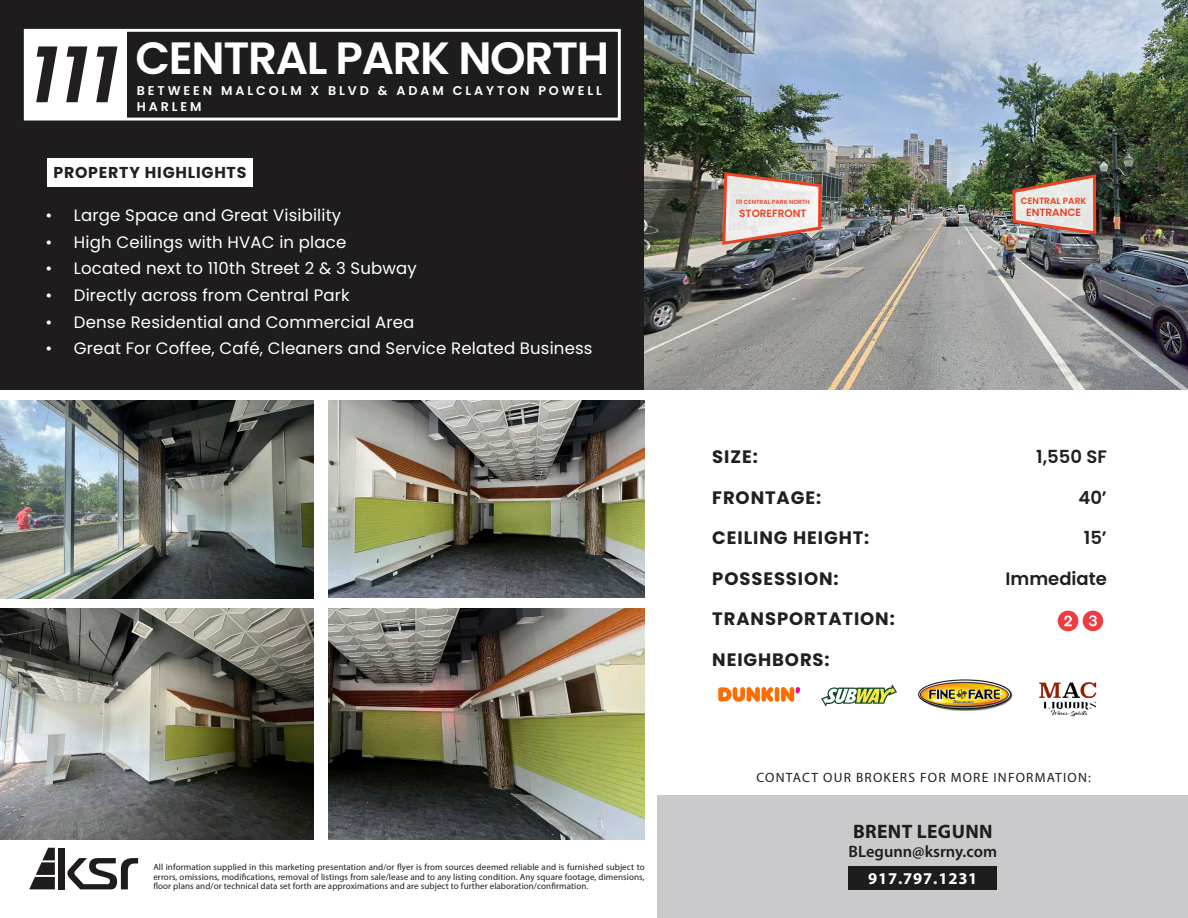
<style>
.page{position:relative;width:1188px;height:918px;background:#fff}
.page>*{position:absolute;margin:0;border:0;box-sizing:border-box;transform-origin:0 0}
.t1{font:italic 600 78.6px "Poppins";color:#231f20}
.t2{font:600 45.15px "Poppins";letter-spacing:-.03em;color:#fff}
.t3{font:700 19.5px "Myriad Pro";letter-spacing:.02em;color:#1f1c1e}
.t4{font:700 18px "Poppins";letter-spacing:.05em;color:#231f20}
.t5{font:600 18px "Poppins";color:#231f20}
.t6{font:16.5px "Poppins";letter-spacing:.01em;color:#fff}
.t7{font:600 16.5px "Myriad Pro";color:#1f1c1e}
.t8{font:700 16.5px "Myriad Pro";letter-spacing:.05em;color:#fff}
.t9{font:700 15.75px "Poppins";letter-spacing:.05em;color:#231f20}
.t10{font:13.5px "Myriad Pro";letter-spacing:.09em;color:#1f1c1e}
.t11{font:600 12.6px "Poppins";letter-spacing:.23em;color:#fff}
.t12{font:600 10.5px "Poppins";color:#eb4223}
.t13{font:9px/9.8px "Myriad Pro";letter-spacing:.01em;color:#1f1c1e;text-align:justify}
.t14{font:600 9px "Poppins";color:#eb4223}
.t15{font:600 6px "Poppins";color:#eb4223}
</style>
<div class="page">
<div style="left:0;top:0;width:645px;height:390px;background:#1f1c1e"></div>
<div style="left:658px;top:795px;width:530px;height:123px;background:#cacacc"></div>
<svg style="left:67px;top:858px;width:71px;height:31px"></svg>
<div style="left:58px;top:848px;width:7px;height:41px;background:#1f1c1e"></div>
<svg style="left:29px;top:848px;width:26px;height:41px"></svg>
<svg style="left:1058px;top:611px;width:45px;height:20px"></svg>
<svg style="left:821px;top:684px;width:76px;height:23px"></svg>
<svg style="left:718px;top:687px;width:82px;height:15px"></svg>
<img style="left:919px;top:680px;width:94px;height:31px">
<img style="left:1039px;top:682px;width:58px;height:35px">
<div style="left:849px;top:866px;width:148px;height:24px;background:#1f1c1e"></div>
<div style="left:24px;top:29px;width:597px;height:92px;border:3px solid #fff"></div>
<div style="left:24px;top:29px;width:102px;height:91px;background:#fff"></div>
<div style="left:47px;top:158px;width:206px;height:29px;background:#fff"></div>
<img style="left:0;top:400px;width:314px;height:199px">
<img style="left:328px;top:401px;width:317px;height:197px">
<img style="left:0;top:609px;width:314px;height:230px">
<img style="left:328px;top:609px;width:317px;height:230px">
<img style="left:645px;top:0;width:543px;height:390px">
<img style="left:721px;top:170px;width:102px;height:77px">
<img style="left:1011px;top:173px;width:87px;height:63px">
<p class="t1" style="left:30px;top:29px;width:90px">111</p>
<p class="t2" style="left:135px;top:32px;width:475px">CENTRAL PARK NORTH</p>
<p class="t11" style="left:137px;top:84px;width:467px">BETWEEN MALCOLM X BLVD &amp; ADAM CLAYTON POWELL</p>
<p class="t11" style="left:137px;top:99px;width:66px">HARLEM</p>
<p class="t9" style="left:53px;top:163px;width:195px">PROPERTY HIGHLIGHTS</p>
<p class="t6" style="left:46px;top:206px;width:297px">• Large Space and Great Visibility</p>
<p class="t6" style="left:46px;top:232px;width:302px">• High Ceilings with HVAC in place</p>
<p class="t6" style="left:46px;top:259px;width:373px">• Located next to 110th Street 2 &amp; 3 Subway</p>
<p class="t6" style="left:46px;top:286px;width:306px">• Directly across from Central Park</p>
<p class="t6" style="left:46px;top:312px;width:370px">• Dense Residential and Commercial Area</p>
<p class="t6" style="left:46px;top:339px;width:549px">• Great For Coffee, Café, Cleaners and Service Related Business</p>
<p class="t13" style="left:153px;top:862px;width:493px">All information supplied in this marketing presentation and/or flyer is from sources deemed reliable and is furnished subject to errors, omissions, modifications, removal of listings from sale/lease and to any listing condition. Any square footage, dimensions, floor plans and/or technical data set forth are approximations and are subject to further elaboration/confirmation.</p>
<p class="t15" style="left:736px;top:199px;width:75px">111 CENTRAL PARK NORTH</p>
<p class="t12" style="left:739px;top:207px;width:69px">STOREFRONT</p>
<p class="t14" style="left:1021px;top:195px;width:67px">CENTRAL PARK</p>
<p class="t12" style="left:1026px;top:206px;width:56px">ENTRANCE</p>
<p class="t4" style="left:712px;top:446px;width:47px">SIZE:</p>
<p class="t5" style="left:1036px;top:446px;width:72px">1,550 SF</p>
<p class="t4" style="left:712px;top:487px;width:110px">FRONTAGE:</p>
<p class="t5" style="left:1078px;top:487px;width:30px">40’</p>
<p class="t4" style="left:712px;top:527px;width:159px">CEILING HEIGHT:</p>
<p class="t5" style="left:1084px;top:527px;width:25px">15’</p>
<p class="t4" style="left:712px;top:568px;width:128px">POSSESSION:</p>
<p class="t5" style="left:1006px;top:568px;width:103px">Immediate</p>
<p class="t4" style="left:712px;top:608px;width:184px">TRANSPORTATION:</p>
<p class="t4" style="left:712px;top:649px;width:119px">NEIGHBORS:</p>
<p class="t10" style="left:757px;top:769px;width:336px">CONTACT OUR BROKERS FOR MORE INFORMATION:</p>
<p class="t3" style="left:853px;top:818px;width:141px">BRENT LEGUNN</p>
<p class="t7" style="left:849px;top:841px;width:150px">BLegunn@ksrny.com</p>
<p class="t8" style="left:868px;top:867px;width:111px">917.797.1231</p>
</div>
